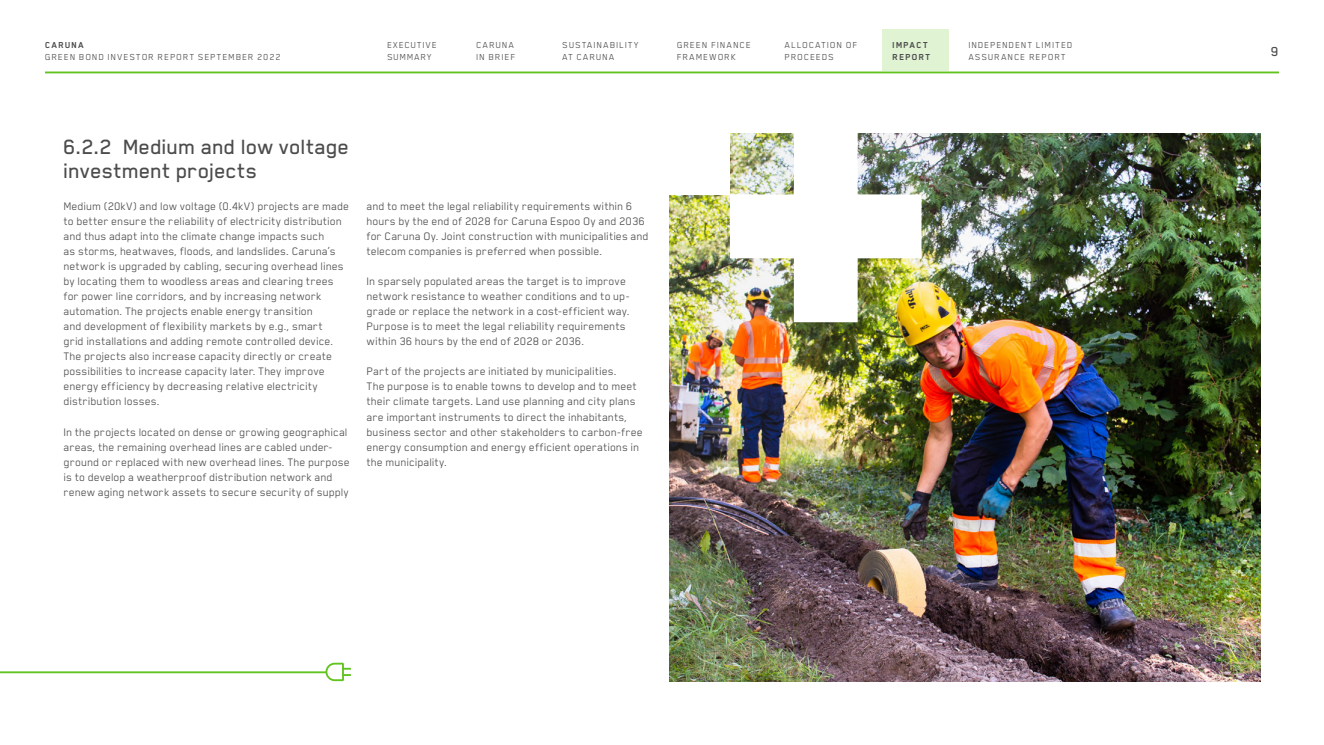
<style>
.page{position:relative;width:1324px;height:745px;background:#fff}
.page>*{position:absolute;margin:0;border:0;box-sizing:border-box;transform-origin:0 0}
.Caruna_Otsikko_1___2{font:500 23.75px/23.8px "Blender Pro";color:#4c4c4c}
.t1{font:500 15px "Blender Pro";color:#4c4c4c}
.Caruna_leipis___2021{font:12.5px/15px "Blender Pro";letter-spacing:.005em;color:#4c4c4c}
.t2{font:10px/12.5px "Blender Pro";letter-spacing:.095em;color:#4c4c4c}
.t3{font:10px/12.5px "Blender Pro";letter-spacing:.095em;color:#4d4c4c}
.t4{font:700 10px/12.5px "Blender Pro";letter-spacing:.095em;color:#4c4c4c}
</style>
<div class="page">
<div style="left:881px;top:29px;width:67px;height:42px;background:#e0f3d3"></div>
<img style="left:670px;top:133px;width:589px;height:547px">
<img style="left:729px;top:133px;width:192px;height:189px">
<div style="left:666px;top:131px;width:64px;height:63px;background:#fff"></div>
<hr style="left:45px;top:71px;width:1233px;height:2px;background:#62c321">
<hr style="left:0;top:671px;width:327px;height:1px;background:#62c321">
<svg style="left:324px;top:662px;width:27px;height:19px"></svg>
<p class="t4" style="left:45px;top:38px;width:40px">CARUNA</p>
<p class="t2" style="left:45px;top:51px;width:237px">GREEN BOND INVESTOR REPORT SEPTEMBER 2022</p>
<p class="t2" style="left:387px;top:38px;width:51px">EXECUTIVE<br>SUMMARY</p>
<p class="t3" style="left:968px;top:38px;width:105px">INDEPENDENT LIMITED<br>ASSURANCE REPORT</p>
<p class="t2" style="left:476px;top:38px;width:40px">CARUNA<br>IN BRIEF</p>
<p class="t2" style="left:562px;top:38px;width:78px">SUSTAINABILITY<br>AT CARUNA</p>
<p class="t2" style="left:677px;top:38px;width:75px">GREEN FINANCE<br>FRAMEWORK</p>
<p class="t2" style="left:784px;top:38px;width:74px">ALLOCATION OF<br>PROCEEDS</p>
<p class="t4" style="left:892px;top:38px;width:39px">IMPACT<br>REPORT</p>
<h1 class="Caruna_Otsikko_1___2" style="left:64px;top:134px;width:287px">6.2.2 Medium and low voltage investment projects</h1>
<p class="Caruna_leipis___2021" style="left:64px;top:198px;width:287px">Medium (20kV) and low voltage (0.4kV) projects are made to better ensure the reliability of electricity distribution and thus adapt into the climate change impacts such<br>as storms, heatwaves, floods, and landslides. Caruna’s network is upgraded by cabling, securing overhead lines by locating them to woodless areas and clearing trees for power line corridors, and by increasing network automation. The projects enable energy transition<br>and development of flexibility markets by e.g., smart<br>grid installations and adding remote controlled device.<br>The projects also increase capacity directly or create possibilities to increase capacity later. They improve energy efficiency by decreasing relative electricity distribution losses.</p>
<p class="Caruna_leipis___2021" style="left:64px;top:423px;width:287px">In the projects located on dense or growing geographical areas, the remaining overhead lines are cabled under&shy;ground or replaced with new overhead lines. The purpose is to develop a weatherproof distribution network and renew aging network assets to secure security of supply</p>
<p class="Caruna_leipis___2021" style="left:367px;top:198px;width:283px">and to meet the legal reliability requirements within 6 hours by the end of 2028 for Caruna Espoo Oy and 2036 for Caruna Oy. Joint construction with municipalities and telecom companies is preferred when possible.</p>
<p class="Caruna_leipis___2021" style="left:367px;top:273px;width:265px">In sparsely populated areas the target is to improve network resistance to weather conditions and to up&shy;grade or replace the network in a cost-efficient way.<br>Purpose is to meet the legal reliability requirements within 36 hours by the end of 2028 or 2036.</p>
<p class="Caruna_leipis___2021" style="left:367px;top:363px;width:277px">Part of the projects are initiated by municipalities.<br>The purpose is to enable towns to develop and to meet their climate targets. Land use planning and city plans are important instruments to direct the inhabitants, business sector and other stakeholders to carbon-free energy consumption and energy efficient operations in the municipality.</p>
<p class="t1" style="left:1270px;top:44px;width:9px">9</p>
</div>
